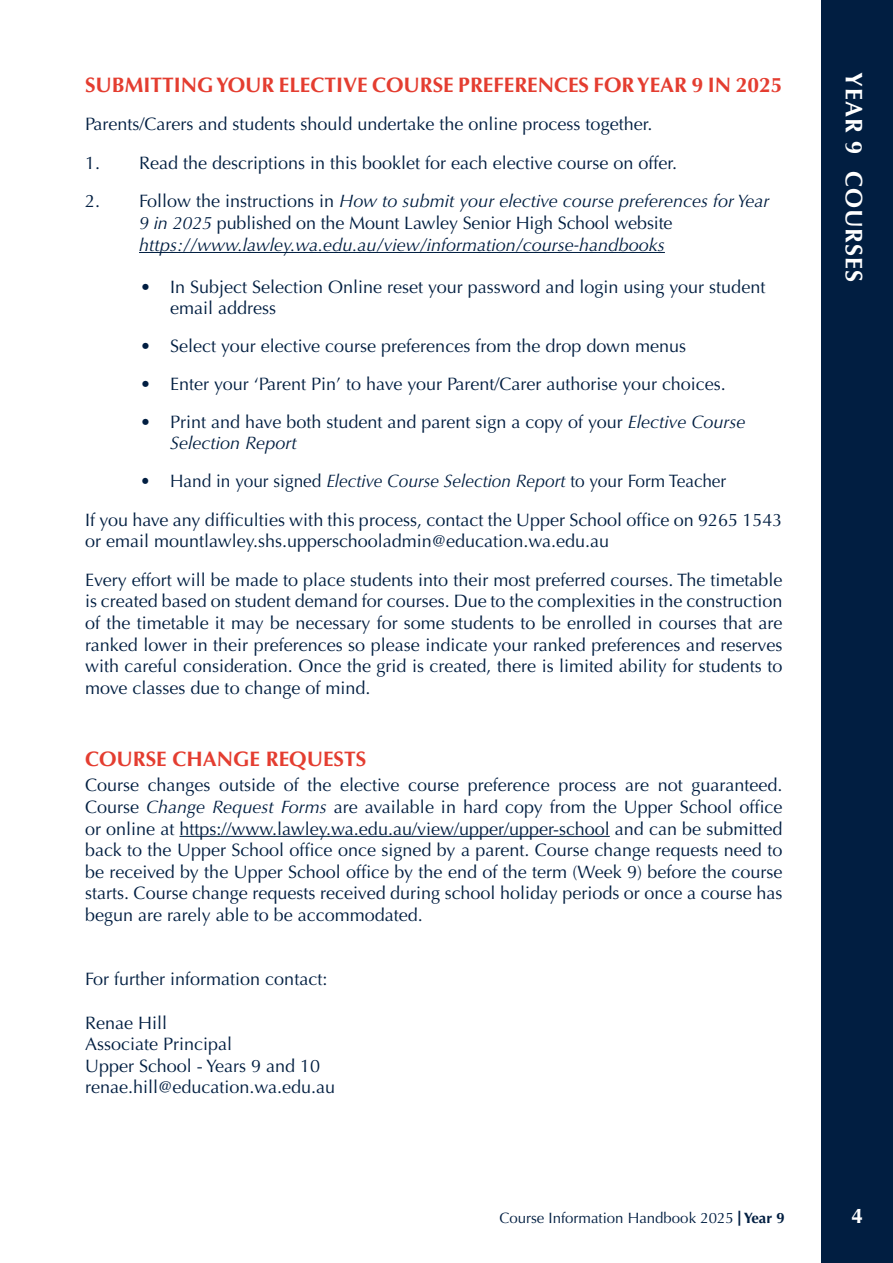
<style>
.page{position:relative;width:893px;height:1263px;background:#fff}
.page>*{position:absolute;margin:0;border:0;box-sizing:border-box;transform-origin:0 0}
.t1{font:700 24px "Optima";letter-spacing:.04em;color:#fff}
.t2{font:700 21px "Optima";color:#e43d30}
.t3{font:700 21px "Optima";color:#fff}
.t4{font:18px/21.6px "Optima";color:#011e41}
.t5{font:italic 18px/21.6px "Optima";color:#011e41}
.t6{font:18px/38.5px "Optima";color:#011e41;text-align:center;scale:.96 1}
.t7{font:15px "Optima";color:#011e41}
.s1{font-style:normal}
.s2{font-style:italic}
.s3{font-weight:900}
.s4{font-weight:700}
</style>
<div class="page">
<div style="left:821px;top:0;width:72px;height:1263px;background:#011e41"></div>
<hr style="left:139px;top:252px;width:526px;height:1px;background:#011e41">
<hr style="left:179px;top:836px;width:431px;height:1px;background:#011e41">
<p class="t2" style="left:85px;top:72px;width:699px">SUBMITTING YOUR ELECTIVE COURSE PREFERENCES FOR YEAR 9 IN 2025</p>
<p class="t4" style="left:85px;top:114px;width:569px">Parents/Carers and students should undertake the online process together.</p>
<p class="t4" style="left:85px;top:152px;width:594px">1. Read the descriptions in this booklet for each elective course on offer.</p>
<p class="t5" style="left:139px;top:191px;width:632px;text-indent:-54px"><span class="s1">2. Follow the instructions in</span> How to submit your elective course preferences for Year<br>9 in 2025 <span class="s1">published on the Mount Lawley Senior High School website </span>https://www.lawley.wa.edu.au/view/information/course-handbooks</p>
<p class="t4" style="left:170px;top:277px;width:597px;line-height:21px;text-indent:-30px">• In Subject Selection Online reset your password and login using your student email address</p>
<p class="t4" style="left:140px;top:335px;width:547px">• Select your elective course preferences from the drop down menus</p>
<p class="t4" style="left:140px;top:373px;width:587px">• Enter your ‘Parent Pin’ to have your Parent/Carer authorise your choices.</p>
<p class="t4" style="left:170px;top:412px;width:577px;line-height:21px;text-indent:-30px">• Print and have both student and parent sign a copy of your <span class="s2">Elective Course<br>Selection Report</span></p>
<p class="t6" style="left:85px;top:462px;width:728px">• Hand in your signed <span class="s2">Elective Course Selection Report</span> to your Form Teacher<br>If you have any difficulties with this process, contact the Upper School office on 9265 1543</p>
<p class="t4" style="left:85px;top:522px;width:699px;line-height:38.5px">or email mountlawley.shs.upperschooladmin@education.wa.edu.au<br>Every effort will be made to place students into their most preferred courses. The timetable</p>
<p class="t4" style="left:85px;top:591px;width:699px;text-align:justify">is created based on student demand for courses. Due to the complexities in the construction of the timetable it may be necessary for some students to be enrolled in courses that are ranked lower in their preferences so please indicate your ranked preferences and reserves with careful consideration. Once the grid is created, there is limited ability for students to move classes due to change of mind.</p>
<p class="t2" style="left:85px;top:746px;width:283px">COURSE CHANGE REQUESTS</p>
<p class="t4" style="left:85px;top:775px;width:699px;text-align:justify">Course changes outside of the elective course preference process are not guaranteed.<br>Course <span class="s2">Change Request Forms</span> are available in hard copy from the Upper School office or online at https://www.lawley.wa.edu.au/view/upper/upper-school and can be submitted back to the Upper School office once signed by a parent. Course change requests need to be received by the Upper School office by the end of the term (Week 9) before the course starts. Course change requests received during school holiday periods or once a course has begun are rarely able to be accommodated.</p>
<p class="t4" style="left:85px;top:969px;width:244px">For further information contact:</p>
<p class="t4" style="left:85px;top:1012px;width:252px">Renae Hill<br>Associate Principal<br>Upper School - Years 9 and 10 renae.hill@education.wa.edu.au</p>
<h1 class="t1" style="left:868px;top:72px;width:211px;rotate:90deg">YEAR 9 COURSES</h1>
<p class="t7" style="left:499px;top:1209px;width:287px">Course Information Handbook 2025 <span class="s3">|</span> <span class="s4">Year 9</span></p>
<p class="t3" style="left:851px;top:1204px;width:13px">4</p>
</div>
